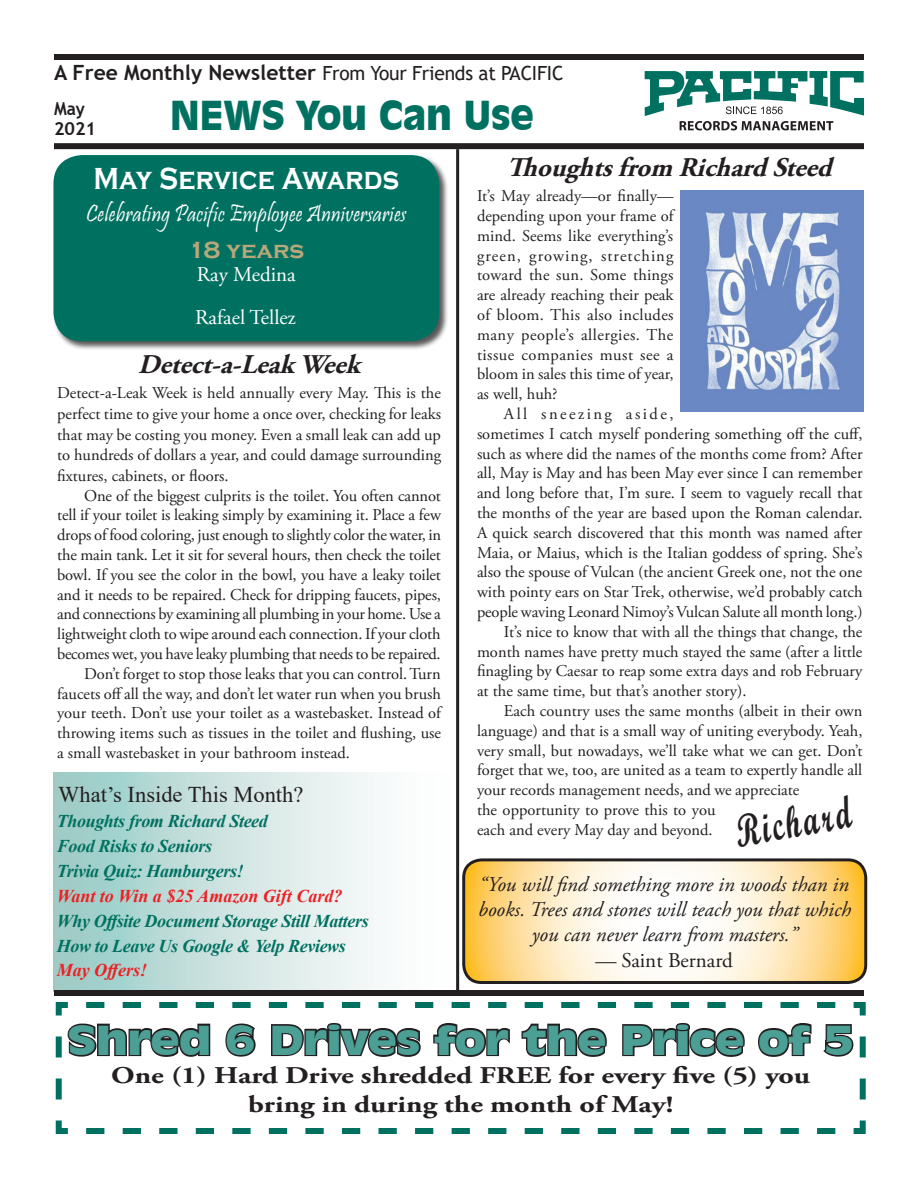
<style>
.page{position:relative;width:918px;height:1188px;background:#fff}
.page>*{position:absolute;margin:0;border:0;box-sizing:border-box;transform-origin:0 0}
.t1{font:45px "Script MT Bold";color:#231f20;scale:.67 1}
.t2{font:900 39px "Incised 901 BT";letter-spacing:-.02em;color:#4b9f95;scale:1.25 1}
.t3{font:900 39px "Incised 901 BT";letter-spacing:-.01em;color:#007161}
.t4{font:700 31.35px "Copperplate Gothic";letter-spacing:.01em;color:#fff;scale:.85 1}
.t5{font:italic 700 27px "Adobe Garamond Pro";color:#231f20}
.t6{font:24.75px "Pristina";letter-spacing:.01em;color:#fff;scale:.91 1}
.t7{font:700 24px/28.8px "Adobe Garamond Pro";color:#231f20;text-align:center;scale:1.25 1}
.t8{font:700 24px "Copperplate Gothic";color:#b8a779}
.t9{font:22.5px "Times New Roman";color:#231f20}
.t10{font:italic 21px/25.2px "Adobe Garamond Pro";color:#231f20;text-align:center}
.t11{font:21px/43.5px "Adobe Garamond Pro";color:#fff}
.t12{font:21px "Adobe Garamond Pro";color:#231f20}
.t13{font:19.5px "Trebuchet MS";letter-spacing:-.01em;color:#231f20}
.t14{font:italic 700 18px/24.9px "Times New Roman";letter-spacing:-.02em;color:#007161}
.t15{font:italic 700 18px "Times New Roman";color:#ee1f23}
.t16{font:700 18px/19.5px "Trebuchet MS";color:#231f20;scale:.95 1}
.t17{font:16.5px/19.8px "Adobe Garamond Pro";color:#231f20;text-align:justify}
.t18{font:16.5px "Adobe Garamond Pro";letter-spacing:-.02em;color:#231f20}
.t19{font:16.5px "Adobe Garamond Pro";letter-spacing:.15em;color:#231f20}
.s1{font-weight:700;font-size:21px}
.s2{font-style:italic}
</style>
<div class="page">
<div style="left:53px;top:773px;width:458px;height:219px;background:linear-gradient(to right,#9fccc7,#fff)"></div>
<div style="left:54px;top:990px;width:810px;height:6px;background:#231f20"></div>
<div style="left:54px;top:143px;width:810px;height:6px;background:#231f20"></div>
<div style="left:54px;top:54px;width:810px;height:6px;background:#231f20"></div>
<svg style="left:645px;top:71px;width:219px;height:59px"></svg>
<svg style="left:55px;top:1002px;width:811px;height:132px"></svg>
<hr style="left:456px;top:149px;width:3px;height:844px;background:#231f20">
<div style="left:53px;top:155px;width:396px;height:196px;background:#231f20;opacity:.75"></div>
<div style="left:53px;top:155px;width:386px;height:186px;background:#007161;border-radius:28px"></div>
<svg style="left:464px;top:860px;width:402px;height:123px"></svg>
<div style="left:462px;top:858px;width:405px;height:126px;border:3px solid #231f20;border-radius:18px"></div>
<img style="left:680px;top:191px;width:184px;height:220px">
<p class="t13" style="left:54px;top:61px;width:511px"><span class="s1">A Free Monthly Newsletter</span> From Your Friends at Pacific</p>
<p class="t16" style="left:54px;top:99px;width:46px">May<br>2021</p>
<h3 class="t5" style="left:507px;top:152px;width:335px">Thoughtsfrom RichardSteed</h3>
<h2 class="t3" style="left:170px;top:92px;width:366px">News You Can Use</h2>
<h3 class="t4" style="left:93px;top:161px;width:361px">May Service Awards</h3>
<h3 class="t6" style="left:86px;top:199px;width:354px">Celebrating Pacific Employee Anniversaries</h3>
<h3 class="t8" style="left:188px;top:236px;width:118px">18 years</h3>
<p class="t11" style="left:195px;top:253px;width:102px">Ray Medina<br>Rafael Tellez</p>
<p class="t17" style="left:477px;top:187px;width:198px">It’s May already—or finally— depending upon your frame of mind. Seems like everything’s green, growing, stretching toward the sun. Some things are already reaching their peak of bloom. This also includes many people’s allergies. The tissue companies must see a bloom in sales this time of year, as well, huh?</p>
<p class="t19" style="left:504px;top:404px;width:171px">All sneezing aside,</p>
<p class="t17" style="left:477px;top:424px;width:387px">sometimes I catch myself pondering something off the cuff,</p>
<p class="t17" style="left:477px;top:444px;width:387px">such as where did the names of the months come from? After</p>
<p class="t17" style="left:477px;top:464px;width:387px">all, May is May and has been May ever since I can remember</p>
<p class="t17" style="left:477px;top:484px;width:387px">and long before that, I’m sure. I seem to vaguely recall that</p>
<p class="t17" style="left:477px;top:503px;width:387px">the months of the year are based upon the Roman calendar.</p>
<p class="t17" style="left:477px;top:523px;width:387px">A quick search discovered that this month was named after</p>
<p class="t17" style="left:477px;top:543px;width:387px">Maia, or Maius, which is the Italian goddess of spring. She’s</p>
<p class="t17" style="left:477px;top:563px;width:387px">also the spouse of Vulcan (the ancient Greek one, not the one</p>
<p class="t17" style="left:477px;top:583px;width:387px">with pointy ears on Star Trek, otherwise, we’d probably catch</p>
<p class="t17" style="left:477px;top:602px;width:387px">people waving Leonard Nimoy’s Vulcan Salute all month long.)</p>
<p class="t17" style="left:504px;top:622px;width:360px">It’s nice to know that with all the things that change, the</p>
<p class="t17" style="left:477px;top:642px;width:387px">month names have pretty much stayed the same (after a little</p>
<p class="t17" style="left:477px;top:662px;width:387px">finagling by Caesar to reap some extra days and rob February</p>
<p class="t17" style="left:477px;top:682px;width:271px">at the same time, but that’s another story).</p>
<p class="t17" style="left:504px;top:701px;width:360px">Each country uses the same months (albeit in their own</p>
<p class="t17" style="left:477px;top:721px;width:387px">language) and that is a small way of uniting everybody. Yeah,</p>
<p class="t17" style="left:477px;top:741px;width:387px">very small, but nowadays, we’ll take what we can get. Don’t</p>
<p class="t17" style="left:477px;top:761px;width:387px">forget that we, too, are united as a team to expertly handle all</p>
<p class="t17" style="left:477px;top:781px;width:324px">your records management needs, and we appreciate</p>
<p class="t17" style="left:477px;top:800px;width:240px">the opportunity to prove this to you</p>
<p class="t17" style="left:477px;top:820px;width:237px">each and every May day and beyond.</p>
<h3 class="t5" style="left:138px;top:349px;width:232px">Detect-a-LeakWeek</h3>
<p class="t17" style="left:57px;top:384px;width:385px;line-height:20.5px">Detect-a-Leak Week is held annually every May. This is the perfect time to give your home a once over, checking for leaks that may be costing you money. Even a small leak can add up to hundreds of dollars a year, and could damage surrounding fixtures, cabinets, or floors.</p>
<p class="t17" style="left:84px;top:486px;width:358px">One of the biggest culprits is the toilet. You often cannot</p>
<p class="t17" style="left:57px;top:506px;width:385px">tell if your toilet is leaking simply by examining it. Place a few</p>
<p class="t17" style="left:57px;top:526px;width:386px">drops of food coloring, just enough to slightly color the water, in</p>
<p class="t17" style="left:57px;top:545px;width:385px">the main tank. Let it sit for several hours, then check the toilet</p>
<p class="t17" style="left:57px;top:565px;width:385px">bowl. If you see the color in the bowl, you have a leaky toilet</p>
<p class="t17" style="left:57px;top:585px;width:385px">and it needs to be repaired. Check for dripping faucets, pipes,</p>
<p class="t18" style="left:57px;top:604px;width:385px">and connections by examining all plumbing in your home. Use a</p>
<p class="t17" style="left:57px;top:625px;width:385px">lightweight cloth to wipe around each connection. If your cloth</p>
<p class="t18" style="left:57px;top:644px;width:385px">becomes wet, you have leaky plumbing that needs to be repaired.</p>
<p class="t17" style="left:84px;top:664px;width:358px">Don’t forget to stop those leaks that you can control. Turn</p>
<p class="t17" style="left:57px;top:684px;width:385px">faucets off all the way, and don’t let water run when you brush</p>
<p class="t17" style="left:57px;top:704px;width:385px">your teeth. Don’t use your toilet as a wastebasket. Instead of</p>
<p class="t17" style="left:57px;top:724px;width:385px">throwing items such as tissues in the toilet and flushing, use</p>
<p class="t17" style="left:57px;top:743px;width:294px">a small wastebasket in your bathroom instead.</p>
<h3 class="t9" style="left:58px;top:778px;width:247px">What’s Inside This Month?</h3>
<h1 class="t1" style="left:731px;top:805px;width:176px;rotate:-10deg">Richard</h1>
<p class="t14" style="left:57px;top:808px;width:213px">Thoughts from Richard Steed<br>Food Risks to Seniors<br>Trivia Quiz: Hamburgers!</p>
<p class="t15" style="left:57px;top:883px;width:287px">Want to Win a $25 Amazon Gift Card?</p>
<p class="t14" style="left:57px;top:908px;width:313px">Why Offsite Document Storage Still Matters<br>How to Leave Us Google &amp; Yelp Reviews</p>
<p class="t15" style="left:57px;top:958px;width:92px">May Offers!</p>
<p class="t10" style="left:478px;top:872px;width:374px">“You will find something more in woods than in books. Trees and stones will teach you that which you can never learn from masters.”</p>
<p class="t12" style="left:595px;top:947px;width:139px"><span class="s2">—</span> Saint Bernard</p>
<h2 class="t2" style="left:67px;top:1017px;width:631px">Shred 6 Drives for the Price of 5</h2>
<h3 class="t7" style="left:111px;top:1062px;width:561px">One (1) Hard Drive shredded FREE for every five (5) you bring in during the month of May!</h3>
</div>
